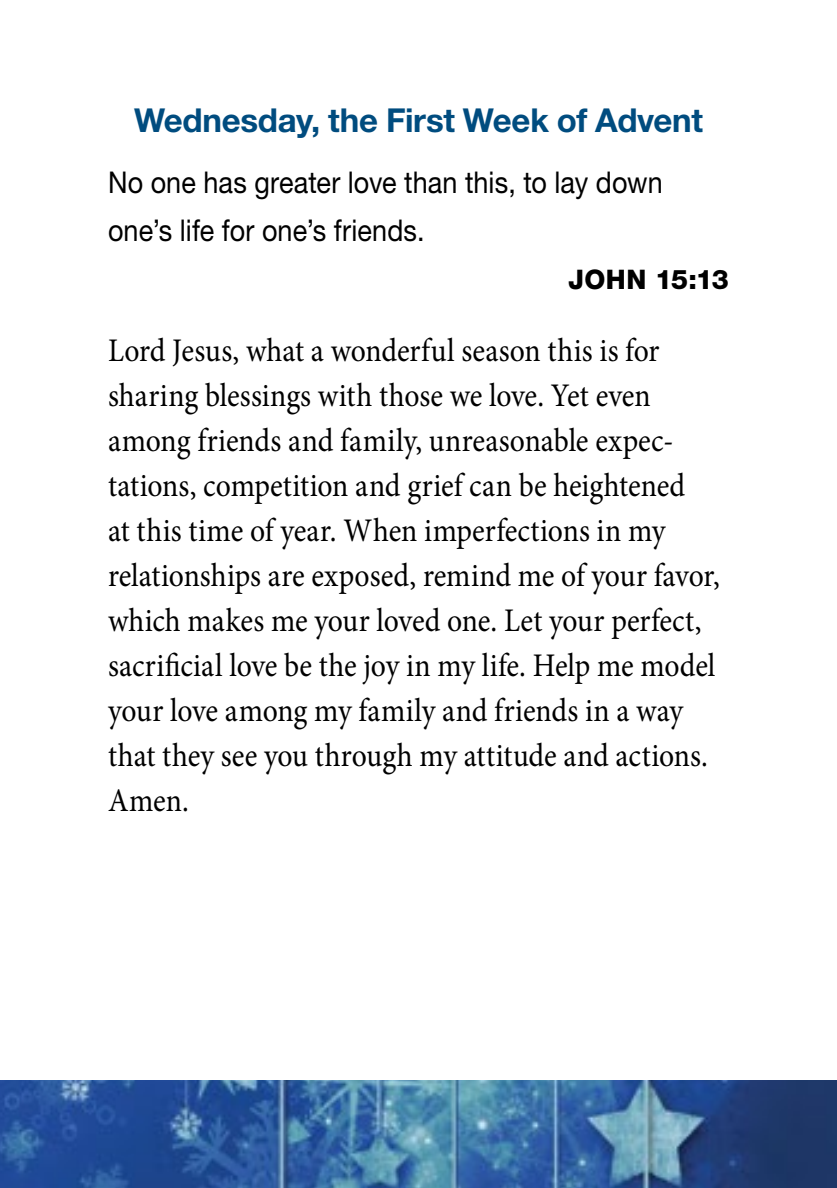
<style>
.page{position:relative;width:837px;height:1188px;background:#fff}
.page>*{position:absolute;margin:0;border:0;box-sizing:border-box;transform-origin:0 0}
.t1{font:33px/45px "Minion Pro";color:#000;scale:.9 1}
.t2{font:700 33px "Helvetica Neue LT Std";letter-spacing:-.01em;color:#004c7f}
.t3{font:30px/48px "Helvetica Neue LT Std";letter-spacing:.005em;color:#000;scale:.9 1}
.t4{font:800 27px "Helvetica Neue LT Std";letter-spacing:.015em;color:#000}
</style>
<div class="page">
<img style="left:0;top:1080px;width:837px;height:108px">
<p class="t2" style="left:134px;top:99px;width:570px">Wednesday, the First Week of Advent</p>
<p class="t3" style="left:108px;top:158px;width:618px">No one has greater love than this, to lay down one’s life for one’s friends.</p>
<p class="t4" style="left:568px;top:263px;width:162px">JOHN 15:13</p>
<p class="t1" style="left:108px;top:328px;width:681px">Lord Jesus, what a wonderful season this is for sharing blessings with those we love. Yet even among friends and family, unreasonable expec&shy;tations, competition and grief can be heightened<br>at this time of year. When imperfections in my relationships are exposed, remind me of your favor, which makes me your loved one. Let your perfect, sacrificial love be the joy in my life. Help me model your love among my family and friends in a way that they see you through my attitude and actions.<br>Amen.</p>
</div>
